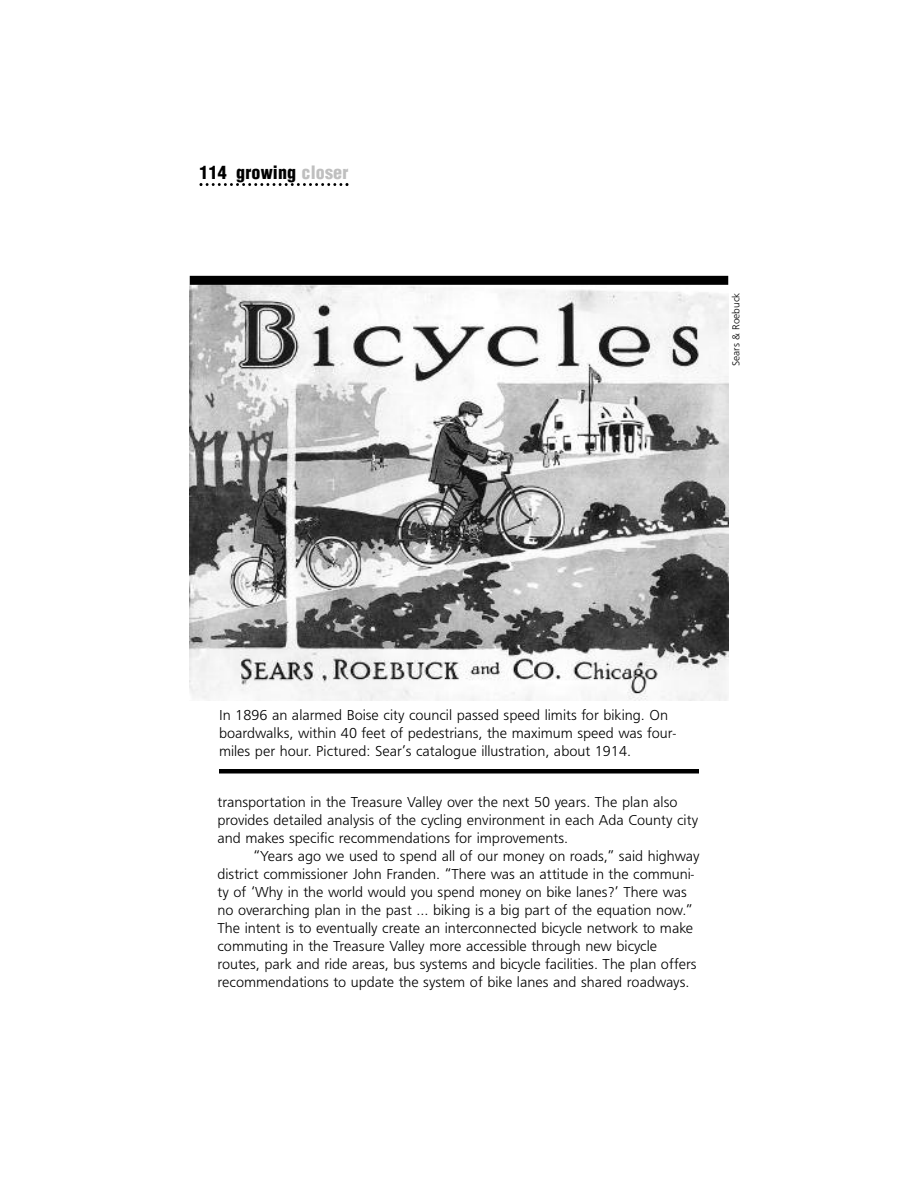
<style>
.page{position:relative;width:918px;height:1188px;background:#fff}
.page>*{position:absolute;margin:0;border:0;box-sizing:border-box;transform-origin:0 0}
.t1{font:900 condensed 18px "Helvetica";letter-spacing:.01em;color:#000}
.t2{font:15px/18px "Frugal Sans Light DTC";color:#000}
.t3{font:10.5px "Frugal Sans Light DTC";color:#000}
.s1{color:#bfbfbf}
</style>
<div class="page">
<svg style="left:200px;top:183px;width:148px;height:3px"></svg>
<img style="left:190px;top:285px;width:538px;height:416px">
<div style="left:190px;top:276px;width:538px;height:9px;background:#000"></div>
<div style="left:219px;top:769px;width:480px;height:5px;background:#000"></div>
<p class="t1" style="left:200px;top:162px;width:150px">114 growing <span class="s1">closer</span></p>
<p class="t3" style="left:730px;top:366px;width:75px;rotate:-90deg">Sears &amp; Roebuck</p>
<p class="t2" style="left:219px;top:705px;width:459px">In 1896 an alarmed Boise city council passed speed limits for biking. On boardwalks, within 40 feet of pedestrians, the maximum speed was four&shy;miles per hour. Pictured: Sear’s catalogue illustration, about 1914.</p>
<p class="t2" style="left:217px;top:792px;width:482px">transportation in the Treasure Valley over the next 50 years. The plan also provides detailed analysis of the cycling environment in each Ada County city and makes specific recommendations for improvements.</p>
<p class="t2" style="left:218px;top:846px;width:484px;text-indent:36px">“Years ago we used to spend all of our money on roads,” said highway district commissioner John Franden. “There was an attitude in the communi&shy;ty of ‘Why in the world would you spend money on bike lanes?’ There was no overarching plan in the past … biking is a big part of the equation now.” The intent is to eventually create an interconnected bicycle network to make commuting in the Treasure Valley more accessible through new bicycle routes, park and ride areas, bus systems and bicycle facilities. The plan offers recommendations to update the system of bike lanes and shared roadways.</p>
</div>
